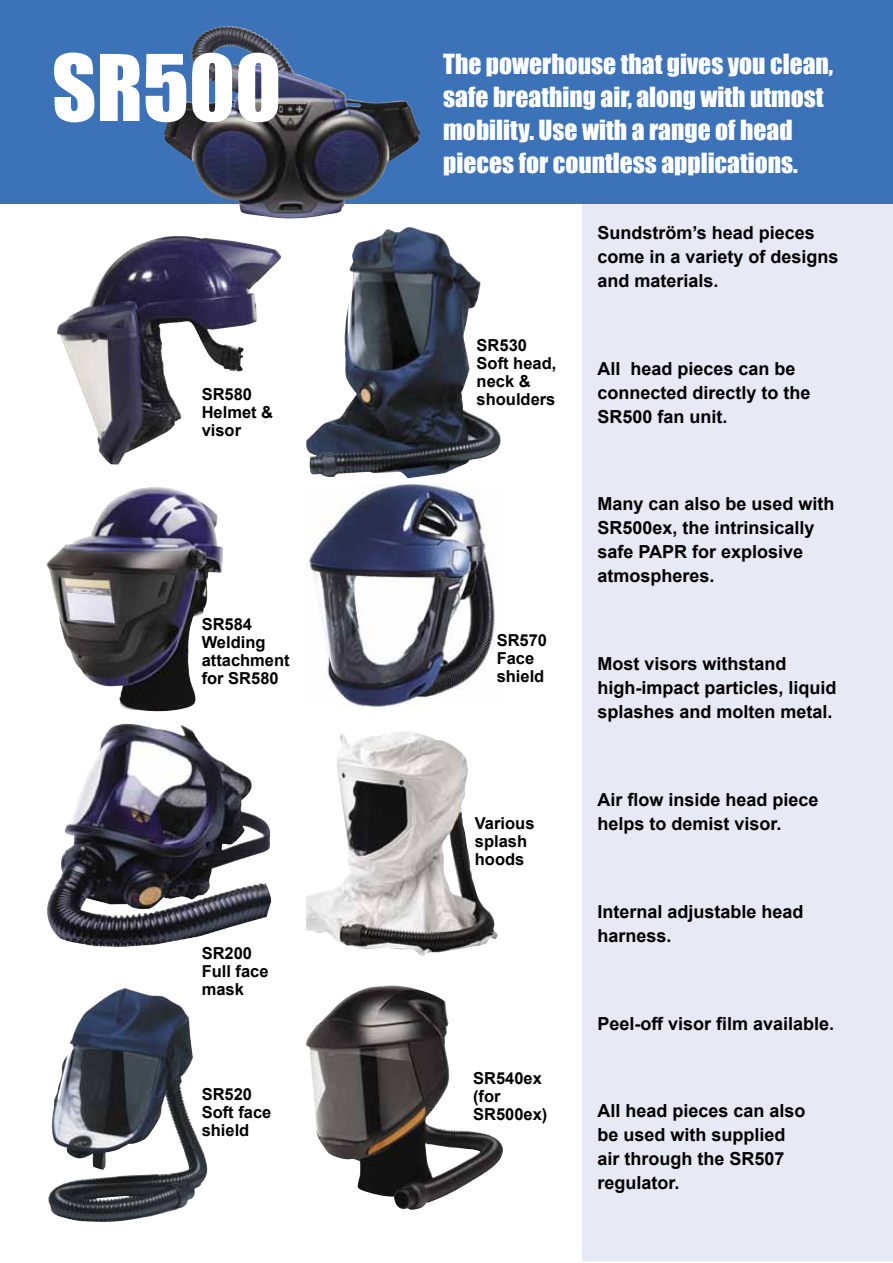
<style>
.page{position:relative;width:893px;height:1263px;background:#fff}
.page>*{position:absolute;margin:0;border:0;box-sizing:border-box;transform-origin:0 0}
.t1{font:25.5px/33px "Impact";color:#fff}
.t2{font:700 18px/24px "Arial";color:#000}
.t3{font:700 16.5px/18px "Arial";color:#000}
</style>
<div class="page">
<div style="left:583px;top:198px;width:310px;height:1063px;background:#e7eaf5"></div>
<div style="left:0;top:0;width:893px;height:204px;background:#3c72b7"></div>
<img style="left:47px;top:487px;width:176px;height:225px">
<img style="left:57px;top:236px;width:225px;height:229px">
<img style="left:47px;top:723px;width:225px;height:224px">
<img style="left:48px;top:998px;width:160px;height:224px">
<img style="left:306px;top:227px;width:195px;height:251px">
<img style="left:307px;top:485px;width:188px;height:223px">
<img style="left:306px;top:731px;width:192px;height:225px">
<img style="left:306px;top:985px;width:197px;height:225px">
<img style="left:164px;top:26px;width:256px;height:193px">
<svg style="left:54px;top:53px;width:224px;height:69px"></svg>
<p class="t3" style="left:202px;top:385px;width:73px">SR580<br>Helmet &amp; visor</p>
<p class="t3" style="left:202px;top:616px;width:90px">SR584<br>Welding attachment for SR580</p>
<p class="t3" style="left:202px;top:944px;width:68px">SR200<br>Full face mask</p>
<p class="t3" style="left:202px;top:1085px;width:71px">SR520<br>Soft face shield</p>
<h1 class="t1" style="left:443px;top:47px;width:391px">The powerhouse that gives you clean, safe breathing air, along with utmost mobility. Use with a range of head pieces for countless applications.</h1>
<p class="t3" style="left:477px;top:336px;width:81px">SR530<br>Soft head, neck &amp; shoulders</p>
<p class="t3" style="left:497px;top:632px;width:52px">SR570<br>Face shield</p>
<p class="t3" style="left:475px;top:814px;width:61px">Various splash hoods</p>
<p class="t3" style="left:473px;top:1069px;width:76px">SR540ex (for<br>SR500ex)</p>
<p class="t2" style="left:597px;top:221px;width:243px">Sundström’s head pieces come in a variety of designs and materials.</p>
<p class="t2" style="left:597px;top:356px;width:215px">All head pieces can be connected directly to the<br>SR500 fan unit.</p>
<p class="t2" style="left:597px;top:492px;width:239px">Many can also be used with<br>SR500ex, the intrinsically safe PAPR for explosive atmospheres.</p>
<p class="t2" style="left:597px;top:652px;width:241px">Most visors withstand high-impact particles, liquid splashes and molten metal.</p>
<p class="t2" style="left:597px;top:788px;width:223px">Air flow inside head piece helps to demist visor.</p>
<p class="t2" style="left:597px;top:899px;width:208px">Internal adjustable head harness.</p>
<p class="t2" style="left:597px;top:1011px;width:238px">Peel-off visor film available.</p>
<p class="t2" style="left:597px;top:1099px;width:210px">All head pieces can also be used with supplied air through the SR507 regulator.</p>
</div>
